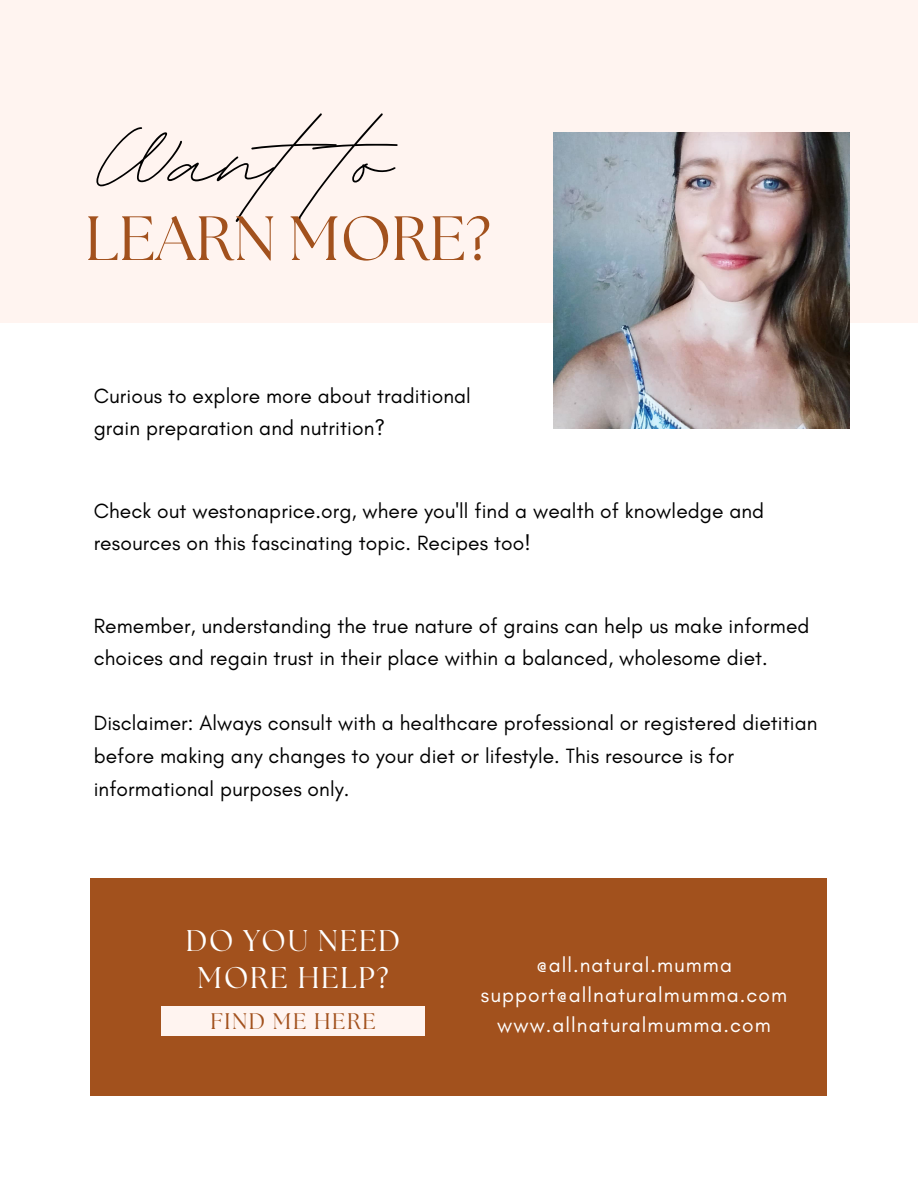
<style>
.page{position:relative;width:918px;height:1188px;background:#fff}
.page>*{position:absolute;margin:0;border:0;box-sizing:border-box;transform-origin:0 0}
.t1{font:160.35px "BD Script";letter-spacing:.005em;color:#000}
.t2{font:62.4px "The Seasons";color:#a2511d}
.t3{font:29.85px "The Seasons";letter-spacing:.06em;color:#fff}
.t4{font:22.5px "The Seasons";letter-spacing:.07em;color:#a2511d}
.t5{font:21px/32.7px "Glacial Indifference";letter-spacing:.005em;color:#000}
.t6{font:21px "Glacial Indifference";letter-spacing:.05em;color:#fff}
</style>
<div class="page">
<div style="left:0;top:0;width:918px;height:323px;background:#fff4f0"></div>
<div style="left:91px;top:878px;width:736px;height:218px;background:#a2511d"></div>
<div style="left:162px;top:1007px;width:263px;height:29px;background:#fff4f0"></div>
<img style="left:554px;top:132px;width:296px;height:296px">
<p class="t1" style="left:94px;top:55px;width:299px">Want to</p>
<p class="t2" style="left:85px;top:210px;width:407px">LEARN MORE?</p>
<p class="t5" style="left:94px;top:379px;width:379px">Curious to explore more about traditional grain preparation and nutrition?</p>
<p class="t5" style="left:94px;top:494px;width:672px">Check out westonaprice.org, where you'll find a wealth of knowledge and resources on this fascinating topic. Recipes too!</p>
<p class="t5" style="left:94px;top:609px;width:717px">Remember, understanding the true nature of grains can help us make informed choices and regain trust in their place within a balanced, wholesome diet.</p>
<p class="t5" style="left:94px;top:707px;width:725px">Disclaimer: Always consult with a healthcare professional or registered dietitian before making any changes to your diet or lifestyle. This resource is for informational purposes only.</p>
<p class="t3" style="left:186px;top:927px;width:216px">DO YOU NEED</p>
<p class="t3" style="left:197px;top:964px;width:193px">MORE HELP?</p>
<p class="t4" style="left:210px;top:1011px;width:167px">FIND ME HERE</p>
<p class="t6" style="left:536px;top:952px;width:197px">@all.natural.mumma</p>
<p class="t6" style="left:481px;top:982px;width:308px">support@allnaturalmumma.com</p>
<p class="t6" style="left:497px;top:1012px;width:275px">www.allnaturalmumma.com</p>
</div>
